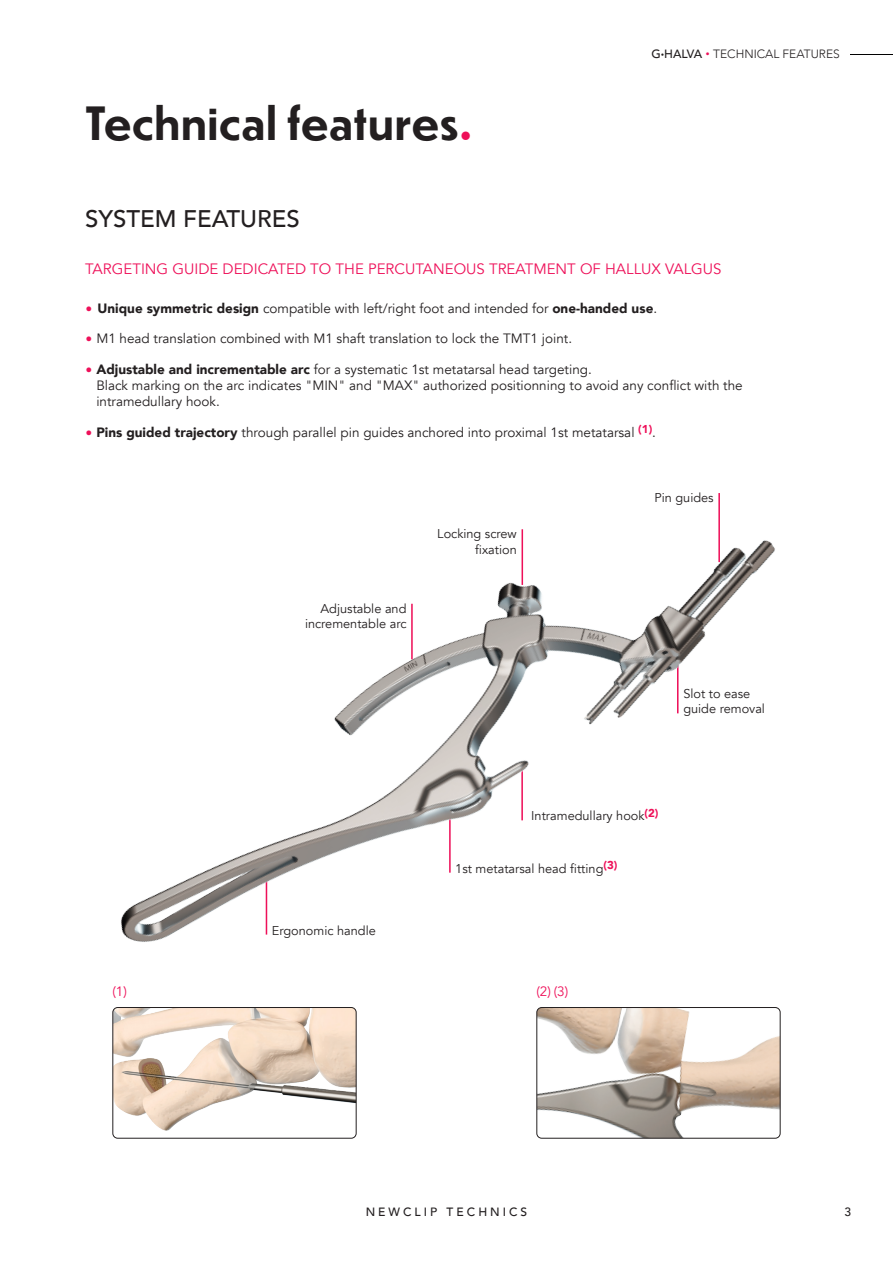
<style>
.page{position:relative;width:893px;height:1263px;background:#fff}
.page>*{position:absolute;margin:0;border:0;box-sizing:border-box;transform-origin:0 0}
.Titre_chapitre{font:700 45px "Dunbar Text";color:#231f20}
.t1{font:500 24px "Avenir";color:#231f20}
.Sous_titre_2{font:15px "Avenir";color:#ee1059}
.Texte_standard{font:13.5px/16.2px "Avenir";color:#231f20}
.Texte_standard-2{font:13.5px "Avenir";color:#ee1059}
.t2{font:12.75px/15.3px "Avenir";color:#231f20;text-align:right}
.t3{font:300 12px "Avenir";color:#231f20}
.t4{font:500 12px "Avenir";letter-spacing:.25em;color:#231f20}
.s1{font-family:"Avenir";font-weight:900;color:#ee1059}
.s2{font-weight:500}
.s3{font-weight:900}
.s4{font-weight:900;font-size:15px;color:#ee1059}
.s5{font-weight:900;font-size:25.5px;color:#ee1059}
</style>
<div class="page">
<hr style="left:850px;top:54px;width:43px;height:1px;background:#010101">
<img style="left:114px;top:1007px;width:241px;height:131px">
<div style="left:112px;top:1007px;width:245px;height:131px;border:1px solid #231f20;border-radius:5px"></div>
<img style="left:538px;top:1007px;width:242px;height:131px">
<div style="left:536px;top:1007px;width:244px;height:131px;border:1px solid #231f20;border-radius:5px"></div>
<hr style="left:718px;top:493px;width:2px;height:69px;background:#ee1059">
<img style="left:121px;top:510px;width:654px;height:432px">
<p class="Titre_chapitre" style="left:85px;top:91px;width:389px">Technical features<span class="s1">.</span></p>
<p class="t3" style="left:651px;top:47px;width:190px"><span class="s2">G</span><span class="s3">·</span><span class="s2">HALVA</span> <span class="s4">·</span> TECHNICAL FEATURES</p>
<p class="t1" style="left:85px;top:198px;width:216px">SYSTEM FEATURES</p>
<p class="Sous_titre_2" style="left:85px;top:259px;width:638px">TARGETING GUIDE DEDICATED TO THE PERCUTANEOUS TREATMENT OF HALLUX VALGUS</p>
<p class="Texte_standard" style="left:85px;top:300px;width:574px"><span class="s5">·</span> <span class="s3">Unique symmetric design</span> compatible with left/right foot and intended for <span class="s3">one-handed use</span>.</p>
<p class="Texte_standard" style="left:85px;top:331px;width:489px"><span class="s5">·</span> M1 head translation combined with M1 shaft translation to lock the TMT1 joint.</p>
<p class="Texte_standard" style="left:96px;top:361px;width:648px;text-indent:-11px"><span class="s5">·</span> <span class="s3">Adjustable and incrementable arc</span> for a systematic 1st metatarsal head targeting.<br>Black marking on the arc indicates "MIN" and "MAX" authorized positionning to avoid any conflict with the intramedullary hook.</p>
<p class="Texte_standard" style="left:85px;top:424px;width:572px"><span class="s5">·</span> <span class="s3">Pins guided trajectory</span> through parallel pin guides anchored into proximal 1st metatarsal <sup>(1)</sup>.</p>
<p class="t2" style="left:305px;top:601px;width:103px">Adjustable and incrementable arc</p>
<p class="t2" style="left:437px;top:526px;width:81px">Locking screw</p>
<p class="t2" style="left:475px;top:542px;width:43px">fixation</p>
<p class="t2" style="left:654px;top:490px;width:61px">Pin guides</p>
<p class="t2" style="left:683px;top:686px;width:83px;text-align:left">Slot to ease guide removal</p>
<p class="t2" style="left:272px;top:923px;width:105px">Ergonomic handle</p>
<p class="t2" style="left:531px;top:808px;width:129px">Intramedullary hook<sup>(2)</sup></p>
<p class="t2" style="left:455px;top:861px;width:164px">1st metatarsal head fitting<sup>(3)</sup></p>
<p class="Texte_standard-2" style="left:112px;top:983px;width:16px">(1)</p>
<p class="Texte_standard-2" style="left:536px;top:983px;width:33px">(2) (3)</p>
<p class="t4" style="left:366px;top:1201px;width:163px">NEWCLIP TECHNICS</p>
<p class="t4" style="left:844px;top:1201px;width:8px">3</p>
</div>
